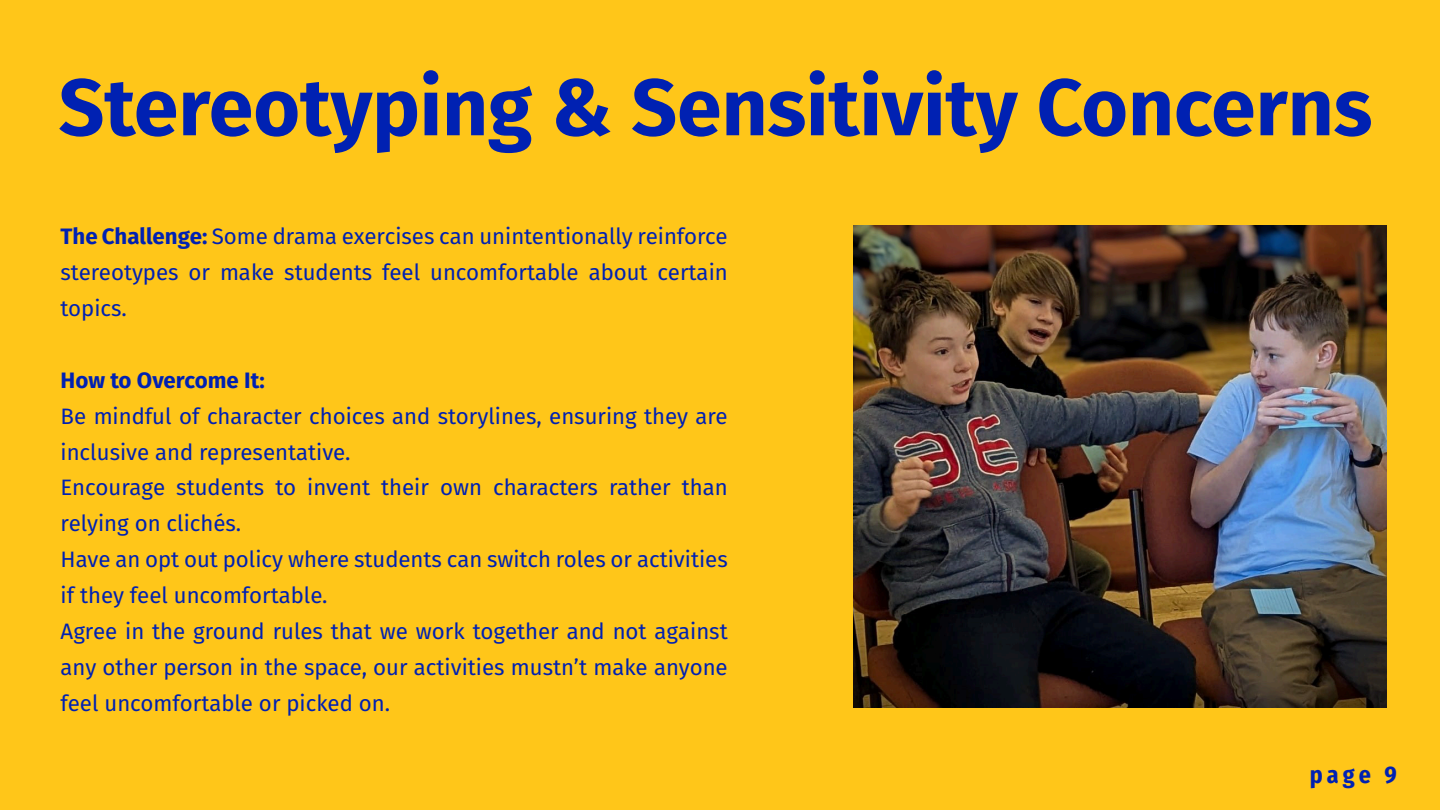
<style>
.page{position:relative;width:1440px;height:810px;background:#ffc619}
.page>*{position:absolute;margin:0;border:0;box-sizing:border-box;transform-origin:0 0}
.t1{font:700 80.2px "Fira Sans";color:#0021b2}
.t2{font:700 24px "Fira Sans Condensed";color:#0021b2}
.t3{font:22.3px/35.9px "Fira Sans";color:#0021b2}
.t4{font:700 22.3px "Fira Sans";color:#0021b2}
.s1{font-weight:700}
</style>
<div class="page">
<img style="left:853px;top:225px;width:533px;height:483px">
<h1 class="t1" style="left:59px;top:40px;width:1315px">Stereotyping &amp; Sensitivity Concerns</h1>
<p class="t3" style="left:61px;top:218px;width:669px;text-align:justify"><span class="s1">The Challenge:</span> Some drama exercises can unintentionally reinforce stereotypes or make students feel uncomfortable about certain topics.</p>
<h2 class="t4" style="left:61px;top:361px;width:206px">How to Overcome It:</h2>
<p class="t3" style="left:61px;top:397px;width:669px">Be mindful of character choices and storylines, ensuring they are inclusive and representative.</p>
<p class="t3" style="left:61px;top:469px;width:669px">Encourage students to invent their own characters rather than relying on clichés.</p>
<p class="t3" style="left:61px;top:541px;width:669px">Have an opt out policy where students can switch roles or activities if they feel uncomfortable.</p>
<p class="t3" style="left:61px;top:613px;width:669px;text-align:justify">Agree in the ground rules that we work together and not against any other person in the space, our activities mustn’t make anyone feel uncomfortable or picked on.</p>
<p class="t2" style="left:1310px;top:755px;width:89px">page 9</p>
</div>
